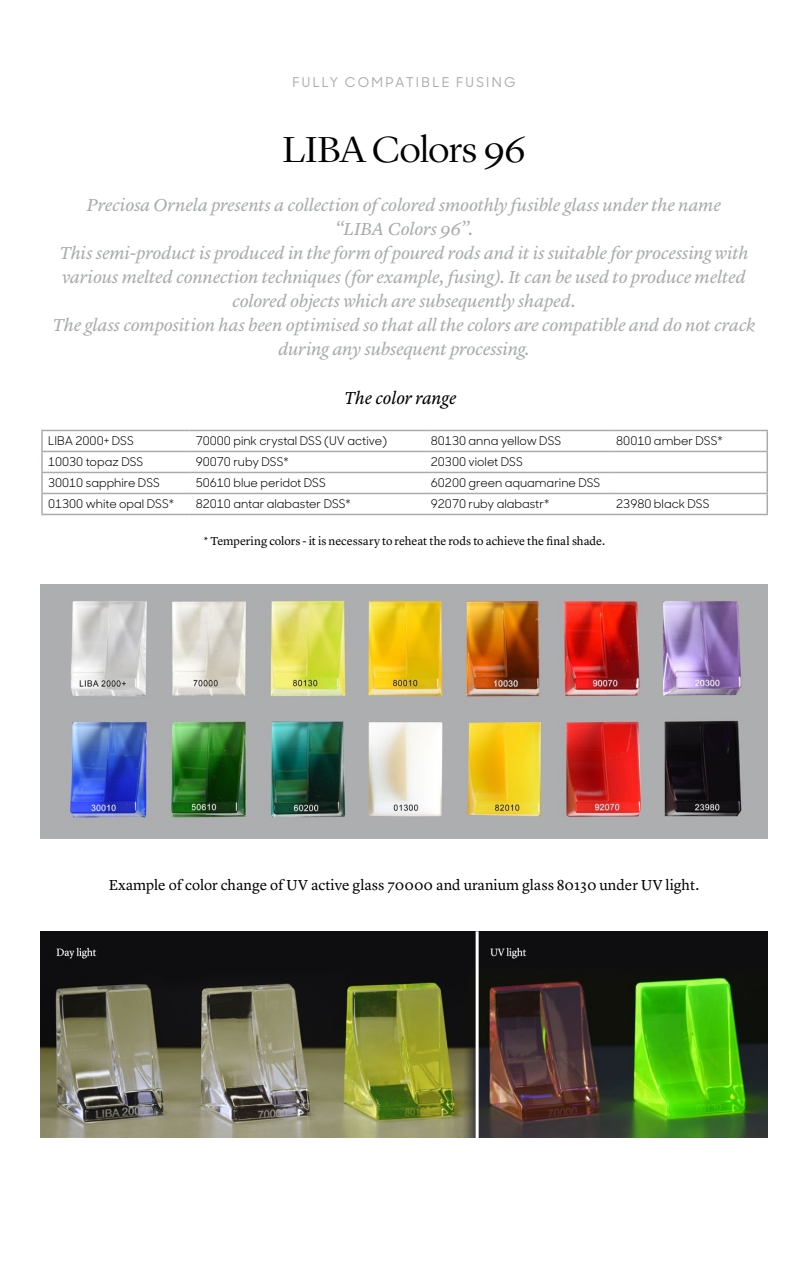
<style>
.page{position:relative;width:808px;height:1263px;background:#fff}
.page>*{position:absolute;margin:0;border:0;box-sizing:border-box;transform-origin:0 0}
.t1{font:300 37.5px "Lyon Display";letter-spacing:-.015em;color:#000;scale:1.07 1}
.t2{font:italic 18px/24px "Lyon Text";letter-spacing:-.015em;color:#a9abac;text-align:center;scale:1.05 1}
.t3{font:italic 18px "Lyon Text";letter-spacing:-.005em;color:#000}
.t4{font:15px "Lyon Text";color:#000}
.t5{font:500 13.5px "Sharp Sans Display No 1";letter-spacing:.165em;color:#a9abac}
.t6{font:12px "Sharp Sans Display No 1";color:#000}
.t7{font:12px "Lyon Text";letter-spacing:-.005em;color:#000}
</style>
<div class="page">
<img style="left:40px;top:584px;width:727px;height:254px">
<img style="left:40px;top:931px;width:727px;height:206px">
<hr style="left:41px;top:430px;width:149px;height:1px;background:#a9abae">
<hr style="left:41px;top:431px;width:2px;height:20px;background:#a9abae">
<hr style="left:190px;top:430px;width:235px;height:1px;background:#a9abae">
<hr style="left:425px;top:430px;width:185px;height:1px;background:#a9abae">
<hr style="left:610px;top:430px;width:158px;height:1px;background:#a9abae">
<hr style="left:41px;top:451px;width:149px;height:1px;background:#a9abae">
<hr style="left:41px;top:452px;width:2px;height:20px;background:#a9abae">
<hr style="left:190px;top:451px;width:235px;height:1px;background:#a9abae">
<hr style="left:425px;top:451px;width:185px;height:1px;background:#a9abae">
<hr style="left:610px;top:451px;width:158px;height:1px;background:#a9abae">
<hr style="left:41px;top:472px;width:149px;height:1px;background:#a9abae">
<hr style="left:41px;top:473px;width:2px;height:20px;background:#a9abae">
<hr style="left:190px;top:472px;width:235px;height:1px;background:#a9abae">
<hr style="left:425px;top:472px;width:185px;height:1px;background:#a9abae">
<hr style="left:610px;top:472px;width:158px;height:1px;background:#a9abae">
<hr style="left:41px;top:493px;width:149px;height:1px;background:#a9abae">
<hr style="left:41px;top:494px;width:2px;height:20px;background:#a9abae">
<hr style="left:190px;top:493px;width:235px;height:1px;background:#a9abae">
<hr style="left:425px;top:493px;width:185px;height:1px;background:#a9abae">
<hr style="left:610px;top:493px;width:158px;height:1px;background:#a9abae">
<hr style="left:41px;top:514px;width:149px;height:1px;background:#a9abae">
<hr style="left:190px;top:514px;width:235px;height:1px;background:#a9abae">
<hr style="left:425px;top:514px;width:185px;height:1px;background:#a9abae">
<hr style="left:610px;top:514px;width:158px;height:1px;background:#a9abae">
<hr style="left:766px;top:431px;width:2px;height:20px;background:#a9abae">
<hr style="left:766px;top:452px;width:2px;height:20px;background:#a9abae">
<hr style="left:766px;top:473px;width:2px;height:20px;background:#a9abae">
<hr style="left:766px;top:494px;width:2px;height:20px;background:#a9abae">
<hr style="left:476px;top:931px;width:3px;height:207px;background:#fff">
<p class="t5" style="left:292px;top:72px;width:225px">FULLY COMPATIBLE FUSING</p>
<h1 class="t1" style="left:283px;top:123px;width:228px">LIBA Colors 96</h1>
<p class="t2" style="left:53px;top:191px;width:671px">Preciosa Ornela presents a collection of colored smoothly fusible glass under the name<br>“LIBA Colors 96”.<br>This semi-product is produced in the form of poured rods and it is suitable for processing with various melted connection techniques (for example, fusing). It can be used to produce melted colored objects which are subsequently shaped.<br>The glass composition has been optimised so that all the colors are compatible and do not crack during any subsequent processing.</p>
<p class="t3" style="left:344px;top:384px;width:114px">The color range</p>
<p class="t6" style="left:48px;top:432px;width:87px">LIBA 2000+ DSS</p>
<p class="t6" style="left:196px;top:432px;width:193px">70000 pink crystal DSS (UV active)</p>
<p class="t6" style="left:431px;top:432px;width:132px">80130 anna yellow DSS</p>
<p class="t6" style="left:616px;top:432px;width:108px">80010 amber DSS*</p>
<p class="t6" style="left:48px;top:453px;width:97px">10030 topaz DSS</p>
<p class="t6" style="left:196px;top:453px;width:94px">90070 ruby DSS*</p>
<p class="t6" style="left:431px;top:453px;width:93px">20300 violet DSS</p>
<p class="t6" style="left:48px;top:474px;width:113px">30010 sapphire DSS</p>
<p class="t6" style="left:196px;top:474px;width:132px">50610 blue peridot DSS</p>
<p class="t6" style="left:431px;top:474px;width:171px">60200 green aquamarine DSS</p>
<p class="t6" style="left:48px;top:495px;width:127px">01300 white opal DSS*</p>
<p class="t6" style="left:196px;top:495px;width:157px">82010 antar alabaster DSS*</p>
<p class="t6" style="left:431px;top:495px;width:120px">92070 ruby alabastr*</p>
<p class="t6" style="left:616px;top:495px;width:95px">23980 black DSS</p>
<p class="t7" style="left:204px;top:531px;width:403px">* Tempering colors - it is necessary to reheat the rods to achieve the final shade.</p>
<p class="t4" style="left:109px;top:874px;width:592px">Example of color change of UV active glass 70000 and uranium glass 80130 under UV light.</p>
</div>
